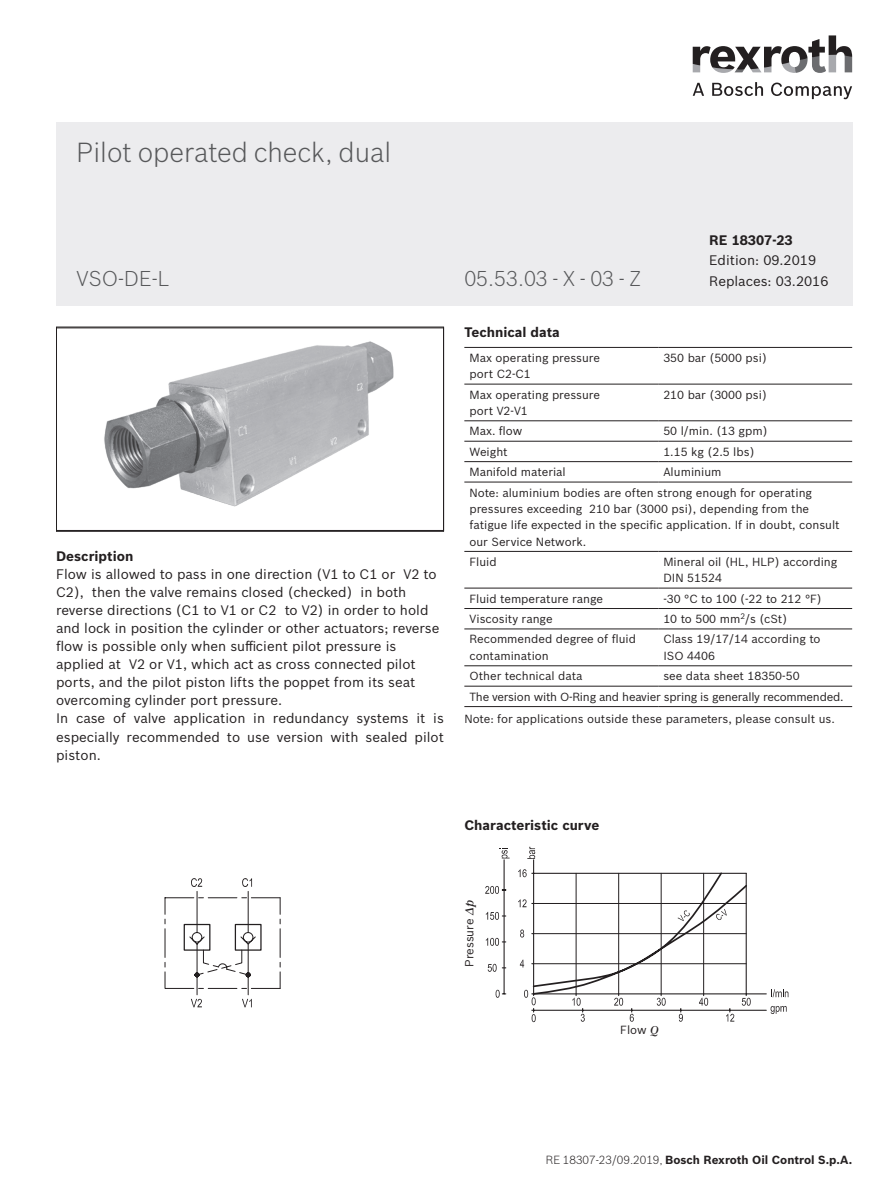
<style>
.page{position:relative;width:893px;height:1191px;background:#fff}
.page>*{position:absolute;margin:0;border:0;box-sizing:border-box;transform-origin:0 0}
._01_2_Titel-Headline{font:300 27px "Bosch Sans";color:#57585a}
._01_2_Titel-Headline-2{font:300 21px "Bosch Sans";color:#57585a}
._04_1_Body_text_9pt{font:13.5px/18px "Bosch Sans";color:#231f20}
.RE-Nummer__Type{font:13.5px/18px "Bosch Sans";color:#231f20;text-align:justify}
._03_1_Subheadline_sp{font:700 13.5px "Bosch Sans";color:#231f20}
._04_1_Body_text_9pt-2{font:700 13.5px "Bosch Sans";color:#231f20}
._07_2_Table_7_7pt_le{font:11.55px/16.4px "Bosch Sans";color:#231f20}
._07_2_Table_7_7pt_le-2{font:11.55px "Bosch Sans";letter-spacing:-.02em;color:#231f20}
._00_Page_footer_7_7p{font:700 11.55px "Bosch Sans";color:#231f20}
._07_5_Table_7_7pt_ce{font:11.55px "Bosch Sans";color:#231f20}
.s1{font-family:"Bosch Serif";font-style:italic}
.s2{font-weight:300}
</style>
<div class="page">
<div style="left:56px;top:122px;width:796px;height:184px;background:#ececee"></div>
<svg style="left:693px;top:83px;width:11px;height:13px"></svg>
<svg style="left:712px;top:82px;width:51px;height:14px"></svg>
<svg style="left:771px;top:83px;width:81px;height:16px"></svg>
<svg style="left:693px;top:35px;width:159px;height:38px"></svg>
<hr style="left:464px;top:461px;width:194px;height:1px;background:#231f20">
<hr style="left:464px;top:551px;width:194px;height:1px;background:#231f20">
<hr style="left:464px;top:588px;width:194px;height:1px;background:#231f20">
<hr style="left:658px;top:461px;width:194px;height:1px;background:#231f20">
<hr style="left:658px;top:551px;width:194px;height:1px;background:#231f20">
<hr style="left:658px;top:588px;width:194px;height:1px;background:#231f20">
<hr style="left:464px;top:608px;width:194px;height:1px;background:#231f20">
<hr style="left:464px;top:628px;width:194px;height:1px;background:#231f20">
<hr style="left:464px;top:665px;width:194px;height:1px;background:#231f20">
<hr style="left:658px;top:608px;width:194px;height:1px;background:#231f20">
<hr style="left:658px;top:628px;width:194px;height:1px;background:#231f20">
<hr style="left:658px;top:665px;width:194px;height:1px;background:#231f20">
<hr style="left:464px;top:686px;width:194px;height:1px;background:#231f20">
<hr style="left:464px;top:706px;width:194px;height:1px;background:#231f20">
<hr style="left:658px;top:706px;width:194px;height:1px;background:#231f20">
<hr style="left:658px;top:686px;width:194px;height:1px;background:#231f20">
<hr style="left:464px;top:347px;width:194px;height:1px;background:#231f20">
<hr style="left:658px;top:347px;width:194px;height:1px;background:#231f20">
<hr style="left:464px;top:384px;width:194px;height:1px;background:#231f20">
<hr style="left:658px;top:384px;width:194px;height:1px;background:#231f20">
<hr style="left:464px;top:420px;width:194px;height:1px;background:#231f20">
<hr style="left:658px;top:420px;width:194px;height:1px;background:#231f20">
<hr style="left:464px;top:441px;width:194px;height:1px;background:#231f20">
<hr style="left:658px;top:441px;width:194px;height:1px;background:#231f20">
<hr style="left:464px;top:481px;width:194px;height:1px;background:#231f20">
<hr style="left:658px;top:481px;width:194px;height:1px;background:#231f20">
<img style="left:104px;top:341px;width:290px;height:166px">
<div style="left:56px;top:327px;width:388px;height:204px;border:1px solid #231f20"></div>
<svg style="left:485px;top:848px;width:25px;height:149px"></svg>
<svg style="left:518px;top:846px;width:270px;height:176px"></svg>
<svg style="left:165px;top:878px;width:116px;height:129px"></svg>
<p class="_01_2_Titel-Headline" style="left:77px;top:133px;width:316px">Pilot operated check, dual</p>
<p class="_04_1_Body_text_9pt-2" style="left:709px;top:230px;width:85px">RE 18307-23</p>
<p class="_04_1_Body_text_9pt" style="left:709px;top:251px;width:108px">Edition: 09.2019</p>
<p class="_01_2_Titel-Headline-2" style="left:77px;top:263px;width:95px">VSO-DE-L</p>
<p class="_01_2_Titel-Headline-2" style="left:464px;top:263px;width:179px">05.53.03 - X - 03 - Z</p>
<p class="_04_1_Body_text_9pt" style="left:709px;top:271px;width:121px">Replaces: 03.2016</p>
<p class="_03_1_Subheadline_sp" style="left:56px;top:546px;width:79px">Description</p>
<p class="_04_1_Body_text_9pt" style="left:56px;top:564px;width:385px">Flow is allowed to pass in one direction (V1 to C1 or V2 to C2), then the valve remains closed (checked) in both reverse directions (C1 to V1 or C2 to V2) in order to hold and lock in position the cylinder or other actuators; reverse flow is possible only when sufficient pilot pressure is applied at V2 or V1, which act as cross connected pilot ports, and the pilot piston lifts the poppet from its seat overcoming cylinder port pressure.</p>
<p class="RE-Nummer__Type" style="left:56px;top:708px;width:389px">In case of valve application in redundancy systems it is especially recommended to use version with sealed pilot piston.</p>
<p class="_03_1_Subheadline_sp" style="left:464px;top:322px;width:97px">Technical data</p>
<p class="_07_2_Table_7_7pt_le" style="left:469px;top:349px;width:132px">Max operating pressure</p>
<p class="_07_2_Table_7_7pt_le" style="left:469px;top:365px;width:63px">port C2-C1</p>
<p class="_07_2_Table_7_7pt_le" style="left:469px;top:385px;width:132px">Max operating pressure</p>
<p class="_07_2_Table_7_7pt_le" style="left:469px;top:402px;width:60px">port V2-V1</p>
<p class="_07_2_Table_7_7pt_le" style="left:663px;top:349px;width:105px">350 bar (5000 psi)</p>
<p class="_07_2_Table_7_7pt_le" style="left:663px;top:385px;width:105px">210 bar (3000 psi)</p>
<p class="_07_2_Table_7_7pt_le" style="left:469px;top:422px;width:54px">Max. flow</p>
<p class="_07_2_Table_7_7pt_le" style="left:663px;top:422px;width:106px">50 l/min. (13 gpm)</p>
<p class="_07_2_Table_7_7pt_le" style="left:469px;top:442px;width:40px">Weight</p>
<p class="_07_2_Table_7_7pt_le" style="left:663px;top:442px;width:93px">1.15 kg (2.5 lbs)</p>
<p class="_07_2_Table_7_7pt_le" style="left:469px;top:463px;width:98px">Manifold material</p>
<p class="_07_2_Table_7_7pt_le" style="left:663px;top:463px;width:60px">Aluminium</p>
<p class="_07_2_Table_7_7pt_le" style="left:469px;top:483px;width:372px">Note: aluminium bodies are often strong enough for operating pressures exceeding 210 bar (3000 psi), depending from the fatigue life expected in the specific application. If in doubt, consult our Service Network.</p>
<p class="_07_2_Table_7_7pt_le" style="left:469px;top:553px;width:29px">Fluid</p>
<p class="_07_2_Table_7_7pt_le" style="left:663px;top:553px;width:176px">Mineral oil (HL, HLP) according<br>DIN 51524</p>
<p class="_07_2_Table_7_7pt_le" style="left:469px;top:589px;width:135px">Fluid temperature range</p>
<p class="_07_2_Table_7_7pt_le" style="left:663px;top:589px;width:160px">-30 °C to 100 (-22 to 212 °F)</p>
<p class="_07_2_Table_7_7pt_le" style="left:469px;top:610px;width:85px">Viscosity range</p>
<p class="_07_2_Table_7_7pt_le" style="left:663px;top:610px;width:125px">10 to 500 mm<sup>2</sup>/s (cSt)</p>
<p class="_07_2_Table_7_7pt_le" style="left:469px;top:630px;width:168px">Recommended degree of fluid contamination</p>
<p class="_07_2_Table_7_7pt_le" style="left:663px;top:630px;width:159px">Class 19/17/14 according to</p>
<p class="_07_2_Table_7_7pt_le" style="left:663px;top:647px;width:53px">ISO 4406</p>
<p class="_07_2_Table_7_7pt_le" style="left:469px;top:667px;width:115px">Other technical data</p>
<p class="_07_2_Table_7_7pt_le" style="left:663px;top:667px;width:138px">see data sheet 18350-50</p>
<p class="_07_2_Table_7_7pt_le-2" style="left:469px;top:688px;width:376px">The version with O-Ring and heavier spring is generally recommended.</p>
<p class="_07_2_Table_7_7pt_le" style="left:464px;top:710px;width:372px">Note: for applications outside these parameters, please consult us.</p>
<p class="_03_1_Subheadline_sp" style="left:464px;top:815px;width:137px">Characteristic curve</p>
<p class="_07_5_Table_7_7pt_ce" style="left:461px;top:967px;width:69px;rotate:-90deg">Pressure <span class="s1">Δp</span></p>
<p class="_07_5_Table_7_7pt_ce" style="left:620px;top:1021px;width:40px">Flow <span class="s1">Q</span></p>
<p class="_00_Page_footer_7_7p" style="left:546px;top:1150px;width:308px"><span class="s2">RE 18307-23/09.2019,</span> Bosch Rexroth Oil Control S.p.A.</p>
</div>
